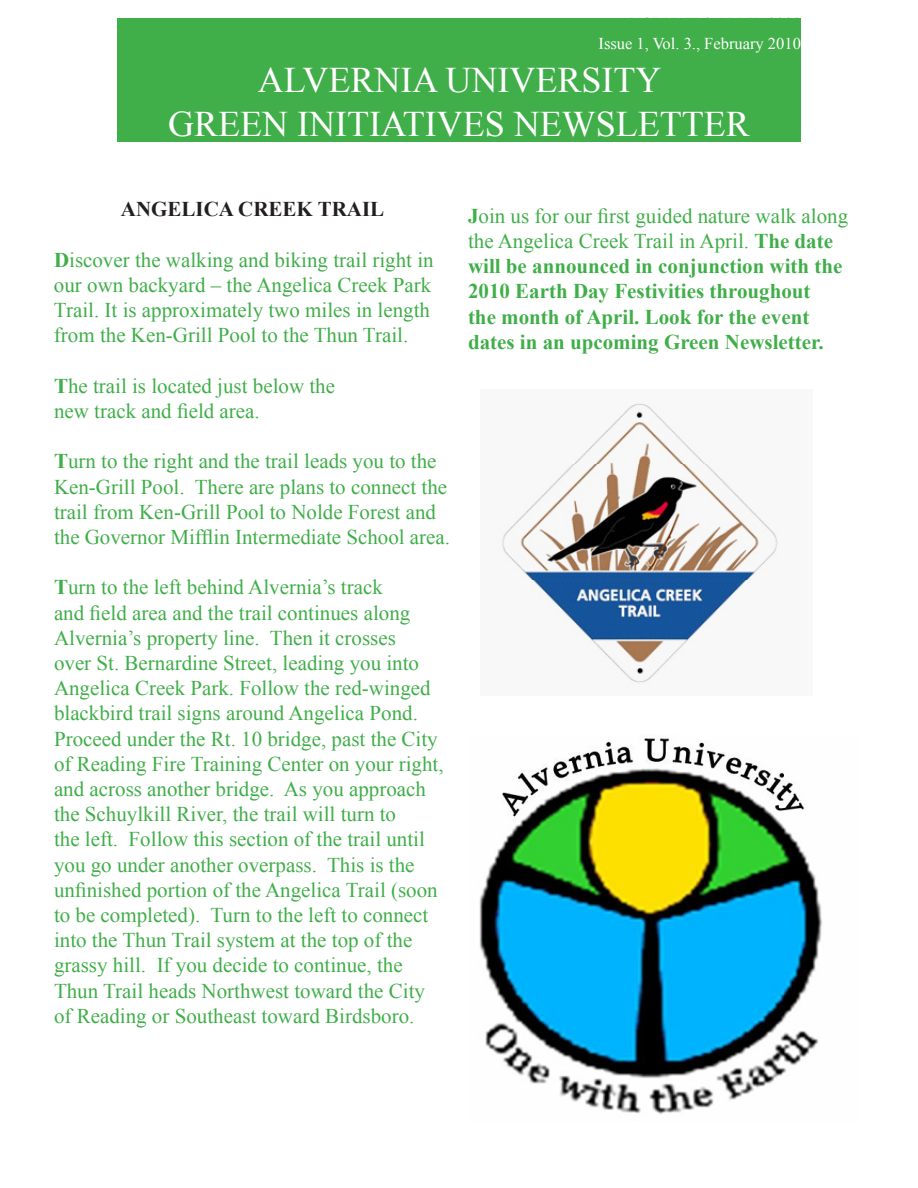
<style>
.page{position:relative;width:918px;height:1188px;background:#fff}
.page>*{position:absolute;margin:0;border:0;box-sizing:border-box;transform-origin:0 0}
.t1{font:36px/43.2px "Times New Roman";color:#fff;text-align:center}
.t2{font:21px/25.2px "Times New Roman";color:#40ae49}
.t3{font:700 21px/25.2px "Times New Roman";color:#40ae49}
.t4{font:700 21px "Times New Roman";color:#231f20}
.t5{font:16.5px "Times New Roman";color:#fff}
.s1{font-weight:700}
.s2{font-weight:400}
</style>
<div class="page">
<div style="left:117px;top:18px;width:684px;height:123px;background:#40ae49"></div>
<img style="left:479px;top:738px;width:343px;height:377px">
<img style="left:502px;top:403px;width:276px;height:280px">
<p class="t5" style="left:599px;top:33px;width:204px">Issue 1, Vol. 3., February 2010</p>
<h1 class="t1" style="left:168px;top:58px;width:583px">ALVERNIA UNIVERSITY<br>GREEN INITIATIVES NEWSLETTER</h1>
<p class="t4" style="left:121px;top:195px;width:265px">ANGELICA CREEK TRAIL</p>
<p class="t2" style="left:54px;top:247px;width:381px"><span class="s1">D</span>iscover the walking and biking trail right in our own backyard – the Angelica Creek Park Trail. It is approximately two miles in length from the Ken-Grill Pool to the Thun Trail.</p>
<p class="t2" style="left:54px;top:373px;width:283px"><span class="s1">T</span>he trail is located just below the new track and field area.</p>
<p class="t2" style="left:54px;top:448px;width:398px"><span class="s1">T</span>urn to the right and the trail leads you to the Ken-Grill Pool. There are plans to connect the trail from Ken-Grill Pool to Nolde Forest and the Governor Mifflin Intermediate School area.</p>
<p class="t2" style="left:54px;top:574px;width:391px"><span class="s1">T</span>urn to the left behind Alvernia’s track<br>and field area and the trail continues along Alvernia’s property line. Then it crosses<br>over St. Bernardine Street, leading you into Angelica Creek Park. Follow the red-winged blackbird trail signs around Angelica Pond.<br>Proceed under the Rt. 10 bridge, past the City of Reading Fire Training Center on your right, and across another bridge. As you approach the Schuylkill River, the trail will turn to<br>the left. Follow this section of the trail until you go under another overpass. This is the unfinished portion of the Angelica Trail (soon to be completed). Turn to the left to connect into the Thun Trail system at the top of the grassy hill. If you decide to continue, the Thun Trail heads Northwest toward the City of Reading or Southeast toward Birdsboro.</p>
<p class="t3" style="left:468px;top:203px;width:382px">J<span class="s2">oin us for our first guided nature walk along the Angelica Creek Trail in April.</span> The date will be announced in conjunction with the 2010 Earth Day Festivities throughout<br>the month of April. Look for the event dates in an upcoming Green Newsletter.</p>
</div>
